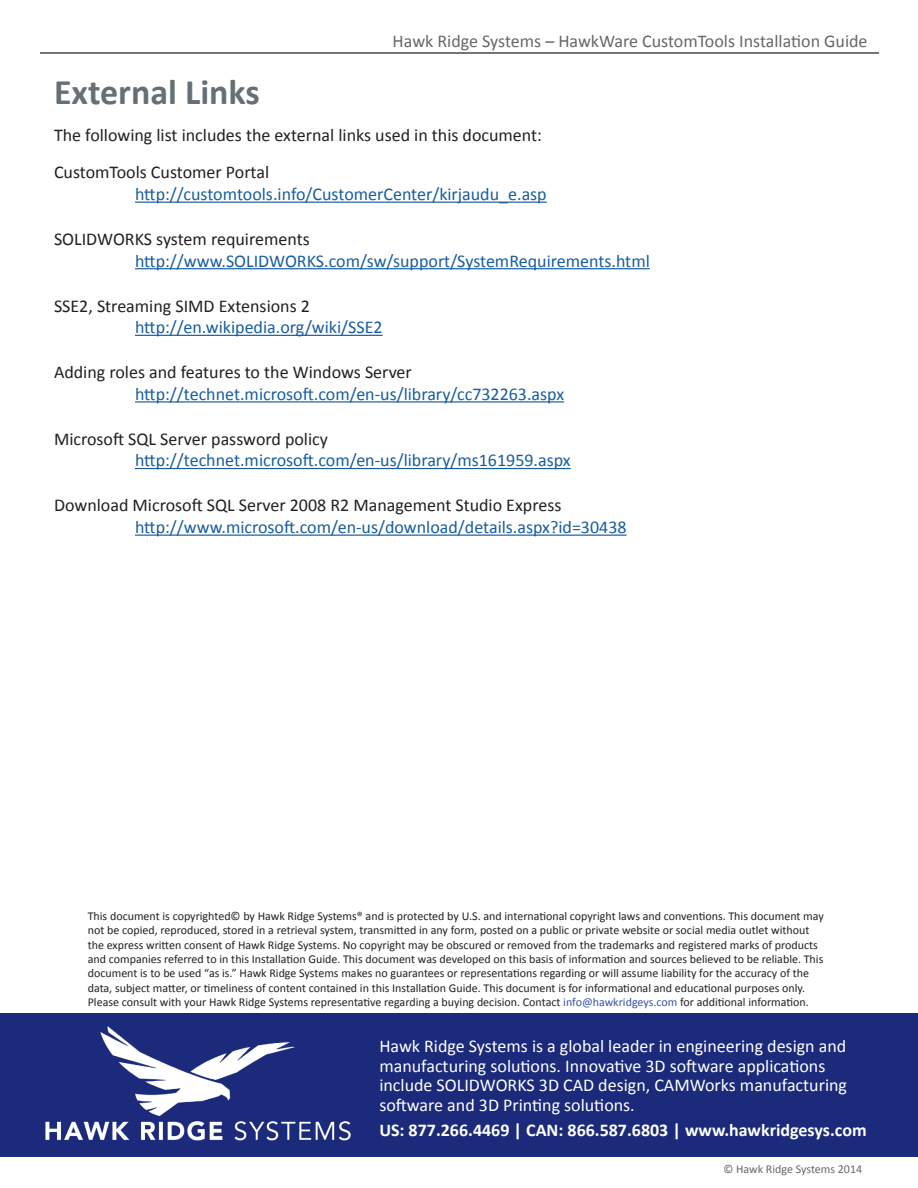
<style>
.page{position:relative;width:918px;height:1188px;background:#fff}
.page>*{position:absolute;margin:0;border:0;box-sizing:border-box;transform-origin:0 0}
.t1{font:700 36px "Calibri";color:#656f75}
.t2{font:18px "Calibri";color:#175d9e}
.t3{font:18px/37.5px "Calibri";color:#231f20}
.t4{font:18px/19.8px "Calibri";color:#fff}
.t5{font:18px "Calibri";color:#67676a}
.t6{font:700 18px "Calibri";color:#fff}
.t7{font:12px/14.4px "Calibri";color:#231f20}
.t8{font:12px "Calibri";color:#67676a}
.s1{color:#3a53a3}
</style>
<div class="page">
<hr style="left:40px;top:52px;width:838px;height:2px;background:#727477">
<hr style="left:135px;top:202px;width:412px;height:1px;background:#175d9e">
<hr style="left:135px;top:268px;width:515px;height:1px;background:#175d9e">
<hr style="left:135px;top:335px;width:248px;height:1px;background:#175d9e">
<hr style="left:135px;top:401px;width:429px;height:2px;background:#175d9e">
<hr style="left:135px;top:468px;width:436px;height:1px;background:#175d9e">
<hr style="left:135px;top:535px;width:492px;height:1px;background:#175d9e">
<div style="left:0;top:1013px;width:918px;height:144px;background:#1b2a7a"></div>
<img style="left:45px;top:1026px;width:306px;height:115px">
<h2 class="t5" style="left:393px;top:30px;width:476px">Hawk Ridge Systems – HawkWare CustomTools Installation Guide</h2>
<h1 class="t1" style="left:54px;top:69px;width:207px">External Links</h1>
<h2 class="t3" style="left:54px;top:116px;width:490px">The following list includes the external links used in this document:<br>CustomTools Customer Portal</h2>
<h2 class="t2" style="left:135px;top:183px;width:413px">http://customtools.info/CustomerCenter/kirjaudu_e.asp</h2>
<h2 class="t3" style="left:54px;top:220px;width:257px">SOLIDWORKS system requirements</h2>
<h2 class="t2" style="left:135px;top:249px;width:516px">http://www.SOLIDWORKS.com/sw/support/SystemRequirements.html</h2>
<h2 class="t3" style="left:54px;top:287px;width:257px">SSE2, Streaming SIMD Extensions 2</h2>
<h2 class="t2" style="left:135px;top:316px;width:249px">http://en.wikipedia.org/wiki/SSE2</h2>
<h2 class="t3" style="left:54px;top:354px;width:359px">Adding roles and features to the Windows Server</h2>
<h2 class="t2" style="left:135px;top:383px;width:431px">http://technet.microsoft.com/en-us/library/cc732263.aspx</h2>
<h2 class="t3" style="left:54px;top:420px;width:275px">Microsoft SQL Server password policy</h2>
<h2 class="t2" style="left:135px;top:449px;width:437px">http://technet.microsoft.com/en-us/library/ms161959.aspx</h2>
<h2 class="t3" style="left:54px;top:487px;width:509px">Download Microsoft SQL Server 2008 R2 Management Studio Express</h2>
<h2 class="t2" style="left:135px;top:516px;width:493px">http://www.microsoft.com/en-us/download/details.aspx?id=30438</h2>
<p class="t7" style="left:88px;top:909px;width:738px">This document is copyrighted© by Hawk Ridge Systems® and is protected by U.S. and international copyright laws and conventions. This document may not be copied, reproduced, stored in a retrieval system, transmitted in any form, posted on a public or private website or social media outlet without the express written consent of Hawk Ridge Systems. No copyright may be obscured or removed from the trademarks and registered marks of products and companies referred to in this Installation Guide. This document was developed on this basis of information and sources believed to be reliable. This document is to be used “as is.” Hawk Ridge Systems makes no guarantees or representations regarding or will assume liability for the accuracy of the data, subject matter, or timeliness of content contained in this Installation Guide. This document is for informational and educational purposes only.<br>Please consult with your Hawk Ridge Systems representative regarding a buying decision. Contact <span class="s1">info@hawkridgeys.com</span> for additional information.</p>
<h2 class="t4" style="left:379px;top:1036px;width:469px">Hawk Ridge Systems is a global leader in engineering design and manufacturing solutions. Innovative 3D software applications include SOLIDWORKS 3D CAD design, CAMWorks manufacturing software and 3D Printing solutions.</h2>
<h2 class="t6" style="left:379px;top:1118px;width:489px">US: 877.266.4469 | CAN: 866.587.6803 | www.hawkridgesys.com</h2>
<p class="t8" style="left:723px;top:1162px;width:140px">© Hawk Ridge Systems 2014</p>
</div>
